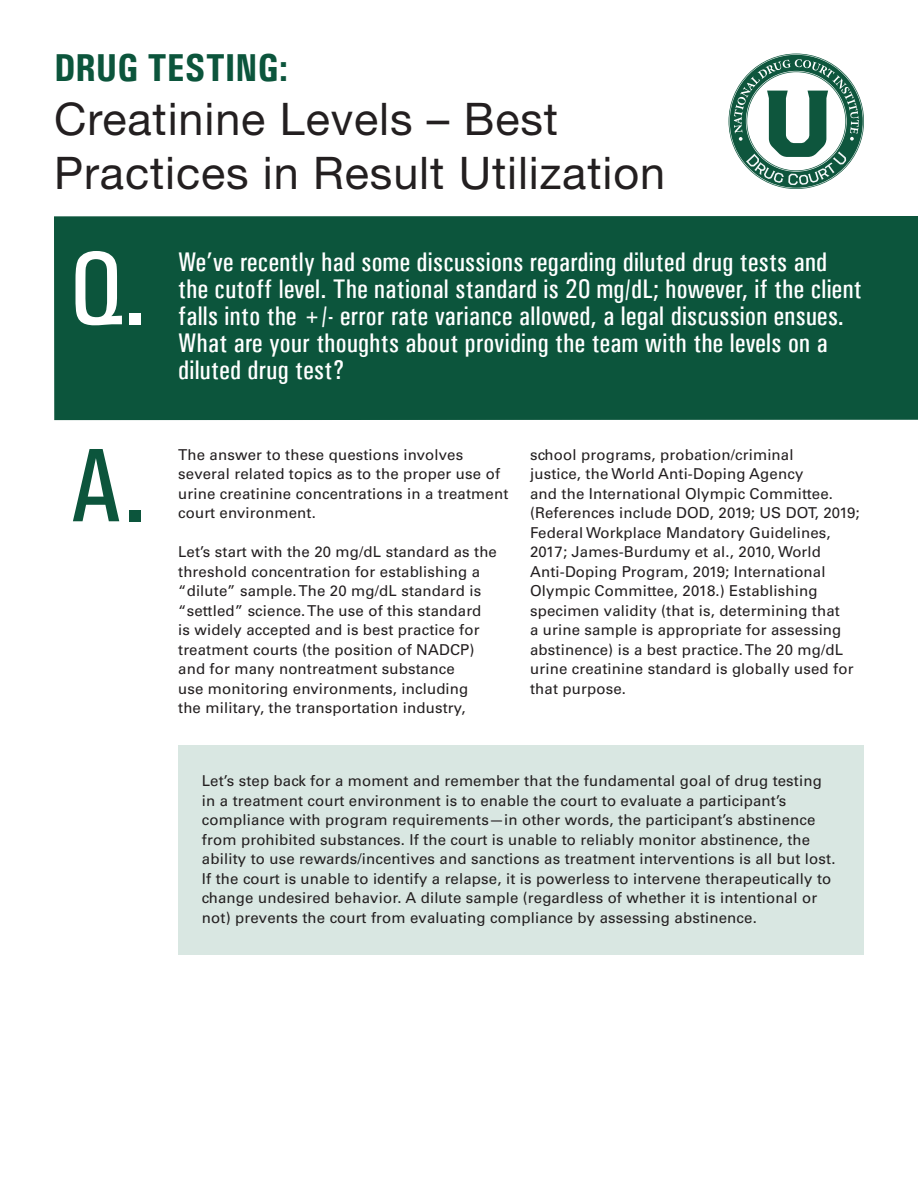
<style>
.page{position:relative;width:918px;height:1188px;background:#fff}
.page>*{position:absolute;margin:0;border:0;box-sizing:border-box;transform-origin:0 0}
.t1{font:105px "Univers Condensed";color:#fff}
.t2{font:105px "Univers Condensed";color:#0c553c}
.t3{font:45px/54px "Helvetica Neue LT Std";letter-spacing:.02em;color:#231f20}
.t4{font:700 condensed 39px "Univers";color:#0c553c}
.t5{font:27px/27px "Univers Condensed";letter-spacing:.01em;color:#fff}
.t6{font:15px/19.5px "Univers LT Std";letter-spacing:.01em;color:#231f20}
</style>
<div class="page">
<div style="left:54px;top:216px;width:864px;height:204px;background:#0c553c"></div>
<div style="left:178px;top:746px;width:686px;height:209px;background:#d9e7e2"></div>
<svg style="left:729px;top:54px;width:135px;height:135px"></svg>
<h1 class="t4" style="left:54px;top:44px;width:235px">DRUG TESTING:</h1>
<p class="t3" style="left:54px;top:91px;width:613px">Creatinine Levels – Best<br>Practices in Result Utilization</p>
<p class="t1" style="left:69px;top:227px;width:79px">Q.</p>
<h1 class="t5" style="left:178px;top:248px;width:685px">We’ve recently had some discussions regarding diluted drug tests and the cutoff level. The national standard is 20 mg/dL; however, if the client</h1>
<p class="t5" style="left:178px;top:302px;width:667px">falls into the +/- error rate variance allowed, a legal discussion ensues.<br>What are your thoughts about providing the team with the levels on a diluted drug test?</p>
<p class="t2" style="left:69px;top:424px;width:79px">A.</p>
<p class="t6" style="left:178px;top:445px;width:287px">The answer to these questions involves</p>
<p class="t6" style="left:530px;top:445px;width:265px">school programs, probation/criminal</p>
<p class="t6" style="left:178px;top:464px;width:323px">several related topics as to the proper use of</p>
<p class="t6" style="left:530px;top:464px;width:275px">justice, the World Anti-Doping Agency</p>
<p class="t6" style="left:178px;top:484px;width:332px">urine creatinine concentrations in a treatment</p>
<p class="t6" style="left:530px;top:484px;width:305px">and the International Olympic Committee.</p>
<p class="t6" style="left:178px;top:503px;width:139px">court environment.</p>
<p class="t6" style="left:530px;top:503px;width:331px">(References include DOD, 2019; US DOT, 2019;</p>
<p class="t6" style="left:530px;top:523px;width:302px">Federal Workplace Mandatory Guidelines,</p>
<p class="t6" style="left:178px;top:542px;width:320px">Let’s start with the 20 mg/dL standard as the</p>
<p class="t6" style="left:530px;top:542px;width:293px">2017; James-Burdumy et al., 2010, World</p>
<p class="t6" style="left:178px;top:562px;width:304px">threshold concentration for establishing a</p>
<p class="t6" style="left:530px;top:562px;width:297px">Anti-Doping Program, 2019; International</p>
<p class="t6" style="left:178px;top:581px;width:305px">“dilute” sample. The 20 mg/dL standard is</p>
<p class="t6" style="left:530px;top:581px;width:289px">Olympic Committee, 2018.) Establishing</p>
<p class="t6" style="left:178px;top:601px;width:305px">“settled” science. The use of this standard</p>
<p class="t6" style="left:530px;top:601px;width:311px">specimen validity (that is, determining that</p>
<p class="t6" style="left:178px;top:620px;width:303px">is widely accepted and is best practice for</p>
<p class="t6" style="left:530px;top:620px;width:313px">a urine sample is appropriate for assessing</p>
<p class="t6" style="left:178px;top:640px;width:298px">treatment courts (the position of NADCP)</p>
<p class="t6" style="left:530px;top:640px;width:314px">abstinence) is a best practice. The 20 mg/dL</p>
<p class="t6" style="left:178px;top:659px;width:278px">and for many nontreatment substance</p>
<p class="t6" style="left:530px;top:659px;width:325px">urine creatinine standard is globally used for</p>
<p class="t6" style="left:178px;top:679px;width:292px">use monitoring environments, including</p>
<p class="t6" style="left:530px;top:679px;width:97px">that purpose.</p>
<p class="t6" style="left:178px;top:698px;width:289px">the military, the transportation industry,</p>
<p class="t6" style="left:202px;top:771px;width:635px">Let’s step back for a moment and remember that the fundamental goal of drug testing in a treatment court environment is to enable the court to evaluate a participant’s compliance with program requirements—in other words, the participant’s abstinence from prohibited substances. If the court is unable to reliably monitor abstinence, the ability to use rewards/incentives and sanctions as treatment interventions is all but lost.<br>If the court is unable to identify a relapse, it is powerless to intervene therapeutically to change undesired behavior. A dilute sample (regardless of whether it is intentional or not) prevents the court from evaluating compliance by assessing abstinence.</p>
</div>
